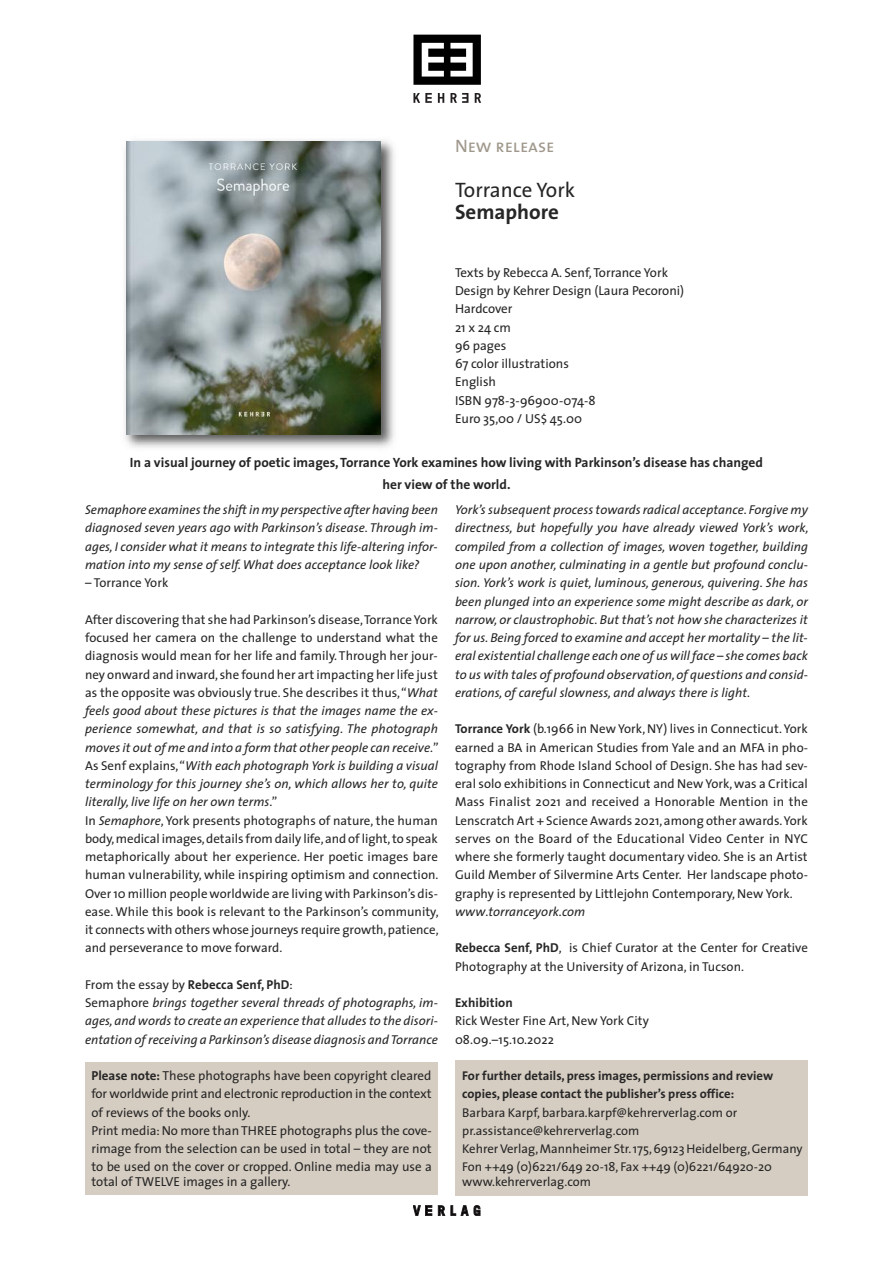
<style>
.page{position:relative;width:893px;height:1263px;background:#fff}
.page>*{position:absolute;margin:0;border:0;box-sizing:border-box;transform-origin:0 0}
.t1{font:21px "The Sans";color:#272627}
.t2{font:700 21px "The Sans";color:#272627}
.t3{font:18px "The Sans Caps";color:#a0988c}
.t4{font:700 13.5px/22.5px "The Sans";color:#272627;text-align:center}
.t5{font:13.05px/18.3px "The Sans";color:#272627}
.t6{font:12.9px/18.3px "The Sans";letter-spacing:.005em;color:#272627}
.t7{font:italic 12.9px/18.3px "The Sans";letter-spacing:.005em;color:#272627;text-align:justify}
.t8{font:700 12.9px "The Sans";letter-spacing:.005em;color:#272627}
.t9{font:12.75px/18.3px "The Sans";color:#272627}
.t10{font:700 12.75px/18.3px "The Sans";color:#272627}
.s1{font-style:italic}
.s2{font-style:normal}
.s3{font-weight:700;font-style:normal}
.s4{font-weight:700}
</style>
<div class="page">
<svg style="left:475px;top:93px;width:6px;height:10px"></svg>
<svg style="left:413px;top:93px;width:19px;height:10px"></svg>
<svg style="left:438px;top:93px;width:6px;height:10px"></svg>
<svg style="left:450px;top:93px;width:18px;height:10px"></svg>
<svg style="left:413px;top:35px;width:68px;height:50px"></svg>
<svg style="left:438px;top:1205px;width:7px;height:11px"></svg>
<svg style="left:451px;top:1205px;width:29px;height:11px"></svg>
<svg style="left:413px;top:1205px;width:19px;height:11px"></svg>
<div style="left:85px;top:1062px;width:353px;height:133px;background:#d5cdc1"></div>
<img style="left:124px;top:140px;width:271px;height:308px">
<img style="left:126px;top:142px;width:255px;height:293px">
<div style="left:455px;top:1060px;width:353px;height:136px;background:#d5cdc1"></div>
<h2 class="t3" style="left:455px;top:140px;width:101px">New release</h2>
<h1 class="t1" style="left:455px;top:182px;width:122px">Torrance York</h1>
<h1 class="t2" style="left:455px;top:204px;width:105px">Semaphore</h1>
<p class="t5" style="left:455px;top:265px;width:231px">Texts by Rebecca A. Senf,Torrance York<br>Design by Kehrer Design (Laura Pecoroni)<br>Hardcover<br>21x24cm<br>96 pages<br>67 color illustrations<br>English<br>ISBN 978-3-96900-074-8<br>Euro 35,00 / US$ 45.00</p>
<p class="t4" style="left:130px;top:452px;width:635px">In a visual journey of poetic images,Torrance York examines how living with Parkinson’s disease has changed her view of the world.</p>
<p class="t7" style="left:85px;top:502px;width:354px">Semaphore examines the shift in my perspective after having been diagnosed seven years ago with Parkinson’s disease. Through im&shy;ages, I consider what it means to integrate this life-altering infor&shy;mation into my sense of self.What does acceptance look like?</p>
<p class="t6" style="left:85px;top:575px;width:85px">– Torrance York</p>
<p class="t6" style="left:85px;top:611px;width:355px">After discovering that she had Parkinson’s disease,Torrance York focused her camera on the challenge to understand what the diagnosis would mean for her life and family. Through her jour&shy;ney onward and inward,she found her art impacting her life just as the opposite was obviously true. She describes it thus,“<span class="s1">What feels good about these pictures is that the images name the ex&shy;perience somewhat, and that is so satisfying. The photograph moves it out of me and into a form that other people can receive.</span>” As Senf explains,“<span class="s1">With each photograph York is building a visual terminology for this journey she’s on, which allows her to, quite literally, live life on her own terms</span>.”<br>In <span class="s1">Semaphore</span>, York presents photographs of nature, the human body,medical images,details from daily life,and of light,to speak metaphorically about her experience. Her poetic images bare human vulnerability, while inspiring optimism and connection.<br>Over 10 million people worldwide are living with Parkinson’s dis&shy;ease.While this book is relevant to the Parkinson’s community, it connects with others whose journeys require growth,patience, and perseverance to move forward.</p>
<p class="t7" style="left:85px;top:977px;width:354px;text-align:left"><span class="s2">From the essay by</span> <span class="s3">Rebecca Senf, PhD</span><span class="s2">:<br>Semaphore</span> brings together several threads of photographs, im&shy;ages,and words to create an experience that alludes to the disori&shy;entation ofreceiving a Parkinson’s disease diagnosis andTorrance</p>
<p class="t5" style="left:91px;top:1068px;width:342px"><span class="s4">Please note:</span> These photographs have been copyright cleared for worldwide print and electronic reproduction in the context of reviews of the books only.<br>Print media:No more than THREE photographs plus the cove&shy;rimage from the selection can be used in total – they are not to be used on the cover or cropped. Online media may use a</p>
<p class="t5" style="left:91px;top:1174px;width:201px">total of TWELVE images in a gallery.</p>
<p class="t7" style="left:455px;top:502px;width:355px">York’s subsequent process towards radical acceptance. Forgive my directness, but hopefully you have already viewed York’s work, compiled from a collection of images, woven together, building one upon another, culminating in a gentle but profound conclu&shy;sion. York’s work is quiet, luminous, generous, quivering. She has been plunged into an experience some might describe as dark, or narrow, or claustrophobic. But that’s not how she characterizes it for us. Being forced to examine and accept her mortality – the lit&shy;eral existential challenge each one of us willface – she comes back to us with tales of profound observation,of questions and consid&shy;erations, of careful slowness, and always there is light.</p>
<p class="t6" style="left:455px;top:721px;width:354px"><span class="s4">Torrance York</span> (b.1966 in New York, NY) lives in Connecticut. York earned a BA in American Studies from Yale and an MFA in pho&shy;tography from Rhode Island School of Design. She has had sev&shy;eral solo exhibitions in Connecticut and New York,was a Critical Mass Finalist 2021 and received a Honorable Mention in the Lenscratch Art + Science Awards 2021,among other awards.York serves on the Board of the Educational Video Center in NYC where she formerly taught documentary video. She is an Artist Guild Member of Silvermine Arts Center. Her landscape photo&shy;graphy is represented by Littlejohn Contemporary, New York. <span class="s1">www</span>.<span class="s1">torranceyork.com</span></p>
<p class="t6" style="left:455px;top:940px;width:354px"><span class="s4">Rebecca Senf, PhD</span>, is Chief Curator at the Center for Creative<br>Photography at the University of Arizona, in Tucson.</p>
<p class="t8" style="left:455px;top:998px;width:59px">Exhibition</p>
<p class="t6" style="left:455px;top:1013px;width:195px">Rick Wester Fine Art, New York City<br>08.09.–15.10.2022</p>
<p class="t10" style="left:462px;top:1068px;width:312px">For further details, press images, permissions and review copies, please contact the publisher’s press office:</p>
<p class="t9" style="left:462px;top:1104px;width:342px">Barbara Karpf, barbara.karpf@kehrerverlag.com or pr.assistance@kehrerverlag.com<br>KehrerVerlag,Mannheimer Str.175,69123 Heidelberg,Germany Fon ++49 (0)6221/649 20-18, Fax ++49 (0)6221/64920-20</p>
<p class="t9" style="left:462px;top:1174px;width:130px">www.kehrerverlag.com</p>
</div>
